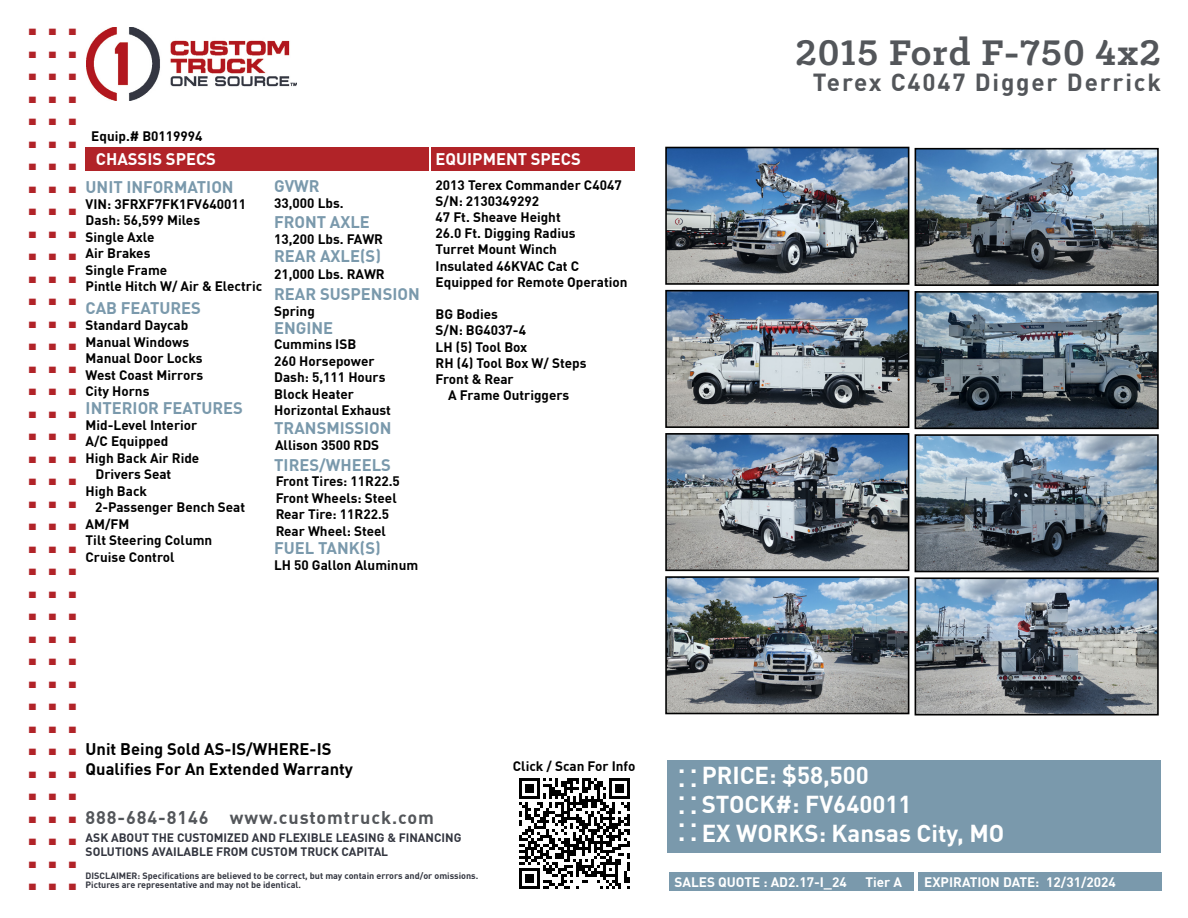
<style>
.page{position:relative;width:1188px;height:918px;background:#fff}
.page>*{position:absolute;margin:0;border:0;box-sizing:border-box;transform-origin:0 0}
.t1{font:700 45px "DIN Pro";color:#b12328}
.t2{font:700 40.35px "Klinic Slab";letter-spacing:.025em;color:#53565a}
.t3{font:700 25.5px "DIN Pro";color:#fff}
.t4{font:700 24.15px "DIN Pro";letter-spacing:.075em;color:#53565a}
.t5{font:700 24px "DIN Pro";color:#fff}
.t6{font:700 18px "DIN Pro";letter-spacing:.05em;color:#53565a}
.t7{font:700 16.5px "DIN Pro";color:#7a99ac}
.t8{font:700 16.5px/19.8px "DIN Pro";color:#000}
.t9{font:700 16.5px "DIN Pro";color:#fff}
.t10{font:700 13.5px/16.5px "DIN Pro";color:#000}
.t11{font:700 13.5px "DIN Pro";color:#fff}
.t12{font:700 12px/14.4px "DIN Pro";color:#333640}
.t13{font:700 9px/9px "DIN Pro";color:#333640}
.s1{font-size:25.5px}
</style>
<div class="page">
<div style="left:919px;top:872px;width:243px;height:19px;background:#7a99ac"></div>
<div style="left:669px;top:872px;width:244px;height:19px;background:#7a99ac"></div>
<div style="left:86px;top:147px;width:343px;height:24px;background:#b12328"></div>
<div style="left:431px;top:147px;width:204px;height:24px;background:#b12328"></div>
<div style="left:668px;top:760px;width:493px;height:93px;background:#7a99ac"></div>
<img style="left:86px;top:27px;width:211px;height:74px">
<svg style="left:519px;top:778px;width:111px;height:111px"></svg>
<img style="left:668px;top:150px;width:238px;height:132px">
<div style="left:665px;top:147px;width:244px;height:138px;border:2px solid #000"></div>
<img style="left:918px;top:151px;width:238px;height:132px">
<div style="left:915px;top:148px;width:244px;height:138px;border:2px solid #000"></div>
<img style="left:668px;top:293px;width:238px;height:132px">
<div style="left:665px;top:290px;width:244px;height:138px;border:2px solid #000"></div>
<img style="left:918px;top:294px;width:238px;height:132px">
<div style="left:915px;top:291px;width:244px;height:138px;border:2px solid #000"></div>
<img style="left:668px;top:436px;width:238px;height:132px">
<div style="left:665px;top:433px;width:244px;height:138px;border:2px solid #000"></div>
<img style="left:918px;top:437px;width:238px;height:132px">
<div style="left:915px;top:434px;width:244px;height:138px;border:2px solid #000"></div>
<img style="left:668px;top:579px;width:238px;height:132px">
<div style="left:665px;top:576px;width:244px;height:138px;border:2px solid #000"></div>
<img style="left:918px;top:580px;width:238px;height:133px">
<div style="left:915px;top:577px;width:244px;height:139px;border:2px solid #000"></div>
<h1 class="t1" style="left:26px;top:-16px;width:54px">...</h1>
<h1 class="t1" style="left:26px;top:6px;width:54px">...</h1>
<h1 class="t1" style="left:26px;top:29px;width:54px">...</h1>
<h1 class="t1" style="left:26px;top:51px;width:54px">...</h1>
<h1 class="t1" style="left:26px;top:74px;width:54px">...</h1>
<h1 class="t1" style="left:26px;top:96px;width:54px">...</h1>
<h1 class="t1" style="left:26px;top:119px;width:54px">...</h1>
<h1 class="t1" style="left:26px;top:141px;width:54px">...</h1>
<h1 class="t1" style="left:26px;top:164px;width:54px">...</h1>
<h1 class="t1" style="left:26px;top:186px;width:54px">...</h1>
<h1 class="t1" style="left:26px;top:209px;width:54px">...</h1>
<h1 class="t1" style="left:26px;top:231px;width:54px">...</h1>
<h1 class="t1" style="left:26px;top:254px;width:54px">...</h1>
<h1 class="t1" style="left:26px;top:276px;width:54px">...</h1>
<h1 class="t1" style="left:26px;top:299px;width:54px">...</h1>
<h1 class="t1" style="left:26px;top:321px;width:54px">...</h1>
<h1 class="t1" style="left:26px;top:344px;width:54px">...</h1>
<h1 class="t1" style="left:26px;top:366px;width:54px">...</h1>
<h1 class="t1" style="left:26px;top:389px;width:54px">...</h1>
<h1 class="t1" style="left:26px;top:411px;width:54px">...</h1>
<h1 class="t1" style="left:26px;top:434px;width:54px">...</h1>
<h1 class="t1" style="left:26px;top:456px;width:54px">...</h1>
<h1 class="t1" style="left:26px;top:479px;width:54px">...</h1>
<h1 class="t1" style="left:26px;top:501px;width:54px">...</h1>
<h1 class="t1" style="left:26px;top:524px;width:54px">...</h1>
<h1 class="t1" style="left:26px;top:546px;width:54px">...</h1>
<h1 class="t1" style="left:26px;top:569px;width:54px">...</h1>
<h1 class="t1" style="left:26px;top:591px;width:54px">...</h1>
<h1 class="t1" style="left:26px;top:614px;width:54px">...</h1>
<h1 class="t1" style="left:26px;top:636px;width:54px">...</h1>
<h1 class="t1" style="left:26px;top:659px;width:54px">...</h1>
<h1 class="t1" style="left:26px;top:681px;width:54px">...</h1>
<h1 class="t1" style="left:26px;top:704px;width:54px">...</h1>
<h1 class="t1" style="left:26px;top:726px;width:54px">...</h1>
<h1 class="t1" style="left:26px;top:749px;width:54px">...</h1>
<h1 class="t1" style="left:26px;top:771px;width:54px">...</h1>
<h1 class="t1" style="left:26px;top:794px;width:54px">...</h1>
<h1 class="t1" style="left:26px;top:816px;width:54px">...</h1>
<h1 class="t1" style="left:26px;top:839px;width:54px">...</h1>
<p class="t10" style="left:91px;top:127px;width:113px">Equip.# B0119994</p>
<p class="t9" style="left:96px;top:146px;width:122px">CHASSIS SPECS</p>
<p class="t7" style="left:86px;top:174px;width:150px">UNIT INFORMATION</p>
<p class="t10" style="left:86px;top:195px;width:178px">VIN: 3FRXF7FK1FV640011<br>Dash: 56,599 Miles<br>Single Axle<br>Air Brakes<br>Single Frame<br>Pintle Hitch W/ Air &amp; Electric</p>
<p class="t7" style="left:86px;top:295px;width:117px">CAB FEATURES</p>
<p class="t10" style="left:86px;top:316px;width:119px">Standard Daycab<br>Manual Windows<br>Manual Door Locks<br>West Coast Mirrors<br>City Horns</p>
<p class="t7" style="left:86px;top:395px;width:159px">INTERIOR FEATURES</p>
<p class="t10" style="left:86px;top:416px;width:113px">Mid-Level Interior</p>
<p class="t10" style="left:86px;top:432px;width:84px">A/C Equipped</p>
<p class="t10" style="left:86px;top:449px;width:115px">High Back Air Ride</p>
<p class="t10" style="left:96px;top:465px;width:77px">Drivers Seat</p>
<p class="t10" style="left:86px;top:482px;width:63px">High Back</p>
<p class="t10" style="left:95px;top:498px;width:152px">2-Passenger Bench Seat</p>
<p class="t10" style="left:86px;top:515px;width:45px">AM/FM</p>
<p class="t10" style="left:86px;top:531px;width:128px">Tilt Steering Column</p>
<p class="t10" style="left:86px;top:548px;width:90px">Cruise Control</p>
<p class="t7" style="left:274px;top:173px;width:47px">GVWR</p>
<p class="t10" style="left:274px;top:194px;width:71px">33,000 Lbs.</p>
<p class="t7" style="left:274px;top:209px;width:97px">FRONT AXLE</p>
<p class="t10" style="left:274px;top:230px;width:110px">13,200 Lbs. FAWR</p>
<p class="t7" style="left:274px;top:243px;width:108px">REAR AXLE(S)</p>
<p class="t10" style="left:274px;top:265px;width:112px">21,000 Lbs. RAWR</p>
<p class="t7" style="left:274px;top:281px;width:147px">REAR SUSPENSION</p>
<p class="t10" style="left:274px;top:302px;width:42px">Spring</p>
<p class="t7" style="left:274px;top:315px;width:60px">ENGINE</p>
<p class="t10" style="left:274px;top:335px;width:118px">Cummins ISB<br>260 Horsepower<br>Dash: 5,111 Hours<br>Block Heater<br>Horizontal Exhaust</p>
<p class="t10" style="left:275px;top:436px;width:106px">Allison 3500 RDS</p>
<p class="t7" style="left:274px;top:415px;width:119px">TRANSMISSION</p>
<p class="t7" style="left:274px;top:452px;width:118px">TIRES/WHEELS</p>
<p class="t10" style="left:276px;top:473px;width:126px">Front Tires: 11R22.5<br>Front Wheels: Steel<br>Rear Tire: 11R22.5<br>Rear Wheel: Steel</p>
<p class="t7" style="left:274px;top:535px;width:108px">FUEL TANK(S)</p>
<p class="t10" style="left:274px;top:556px;width:146px">LH 50 Gallon Aluminum</p>
<p class="t9" style="left:436px;top:146px;width:147px">EQUIPMENT SPECS</p>
<p class="t10" style="left:436px;top:176px;width:194px">2013 Terex Commander C4047<br>S/N: 2130349292<br>47 Ft. Sheave Height<br>26.0 Ft. Digging Radius<br>Turret Mount Winch<br>Insulated 46KVAC Cat C<br>Equipped for Remote Operation</p>
<p class="t10" style="left:436px;top:305px;width:152px">BG Bodies<br>S/N: BG4037-4<br>LH (5) Tool Box<br>RH (4) Tool Box W/ Steps<br>Front &amp; Rear</p>
<p class="t10" style="left:448px;top:386px;width:123px">A Frame Outriggers</p>
<h2 class="t2" style="left:796px;top:26px;width:367px">2015 Ford F-750 4x2</h2>
<h3 class="t4" style="left:813px;top:64px;width:350px">Terex C4047 Digger Derrick</h3>
<p class="t8" style="left:86px;top:738px;width:269px">Unit Being Sold AS-IS/WHERE-IS<br>Qualifies For An Extended Warranty</p>
<p class="t10" style="left:513px;top:757px;width:124px">Click / Scan For Info</p>
<h3 class="t5" style="left:678px;top:757px;width:192px"><span class="s1">. .</span> PRICE: $58,500</h3>
<h3 class="t3" style="left:678px;top:771px;width:21px">..</h3>
<h3 class="t3" style="left:678px;top:744px;width:21px">..</h3>
<h3 class="t5" style="left:678px;top:786px;width:235px"><span class="s1">. .</span> STOCK#: FV640011</h3>
<h3 class="t3" style="left:678px;top:798px;width:21px">..</h3>
<h3 class="t5" style="left:678px;top:815px;width:327px"><span class="s1">. .</span> EX WORKS: Kansas City, MO</h3>
<h3 class="t6" style="left:86px;top:803px;width:350px">888-684-8146 www.customtruck.com</h3>
<p class="t12" style="left:86px;top:830px;width:378px">ASK ABOUT THE CUSTOMIZED AND FLEXIBLE LEASING &amp; FINANCING<br>SOLUTIONS AVAILABLE FROM CUSTOM TRUCK CAPITAL</p>
<p class="t13" style="left:86px;top:871px;width:394px">DISCLAIMER: Specifications are believed to be correct, but may contain errors and/or omissions.<br>Pictures are representative and may not be identical.</p>
<p class="t11" style="left:675px;top:871px;width:174px">SALES QUOTE : AD2.17-I_24</p>
<p class="t11" style="left:866px;top:871px;width:38px">Tier A</p>
<p class="t11" style="left:924px;top:871px;width:193px">EXPIRATION DATE: 12/31/2024</p>
</div>
